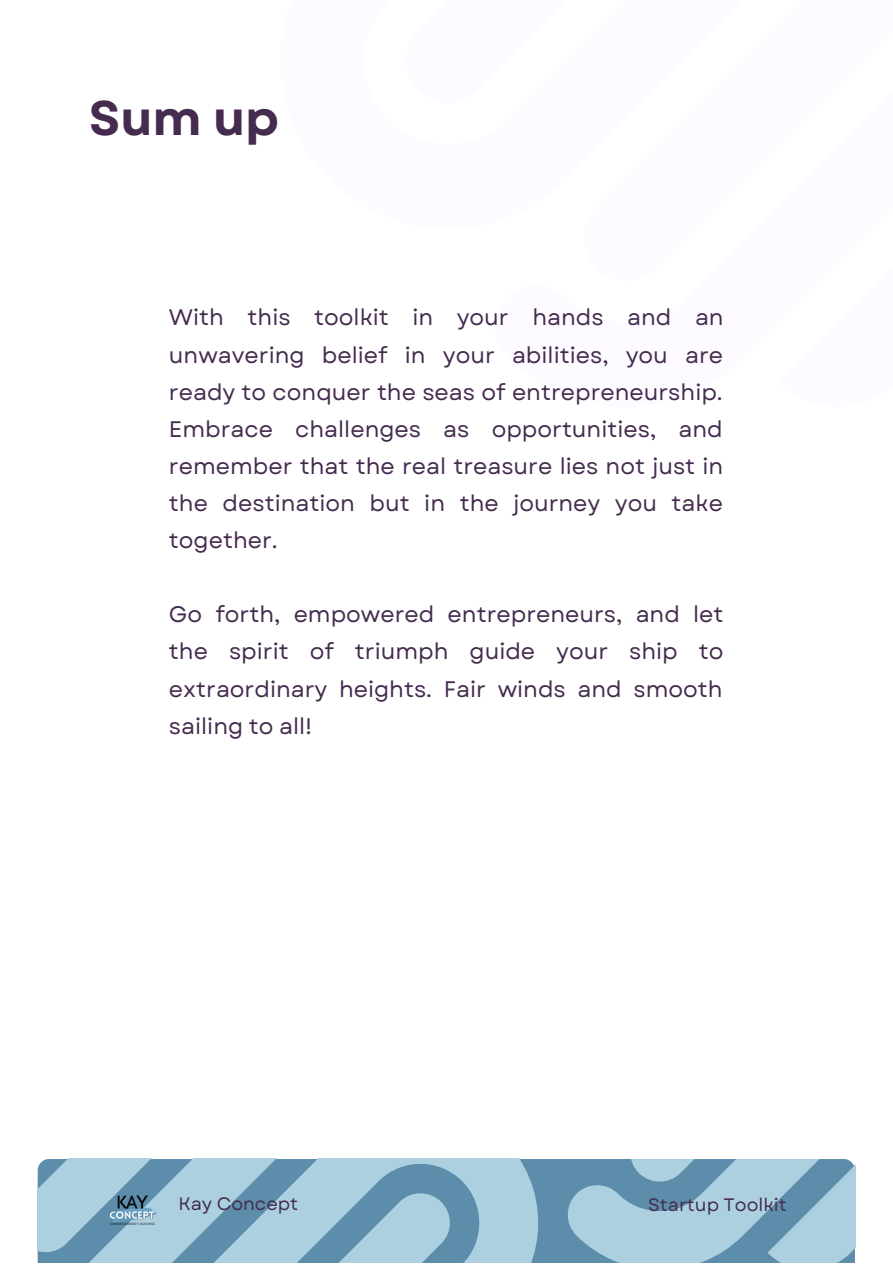
<style>
.page{position:relative;width:893px;height:1264px;background:#fff}
.page>*{position:absolute;margin:0;border:0;box-sizing:border-box;transform-origin:0 0}
.t1{font:700 48.45px "Garet";color:#452b4e}
.t2{font:22.5px/37px "Garet";color:#452b4e;text-align:justify}
.t3{font:18px "Garet";color:#452b4e}
</style>
<div class="page">
<svg style="left:37px;top:1158px;width:482px;height:104px;background:#93bbcf"></svg>
<svg style="left:405px;top:1159px;width:450px;height:103px;background:#8db6cb"></svg>
<img style="left:105px;top:1181px;width:54px;height:54px">
<p class="t1" style="left:89px;top:83px;width:191px">Sum up</p>
<p class="t2" style="left:169px;top:299px;width:556px">With this toolkit in your hands and an unwavering belief in your abilities, you are ready to conquer the seas of entrepreneurship.<br>Embrace challenges as opportunities, and remember that the real treasure lies not just in the destination but in the journey you take together.</p>
<p class="t2" style="left:169px;top:596px;width:556px">Go forth, empowered entrepreneurs, and let the spirit of triumph guide your ship to extraordinary heights. Fair winds and smooth sailing to all!</p>
<p class="t3" style="left:178px;top:1190px;width:121px">Kay Concept</p>
<p class="t3" style="left:648px;top:1191px;width:140px">Startup Toolkit</p>
</div>
